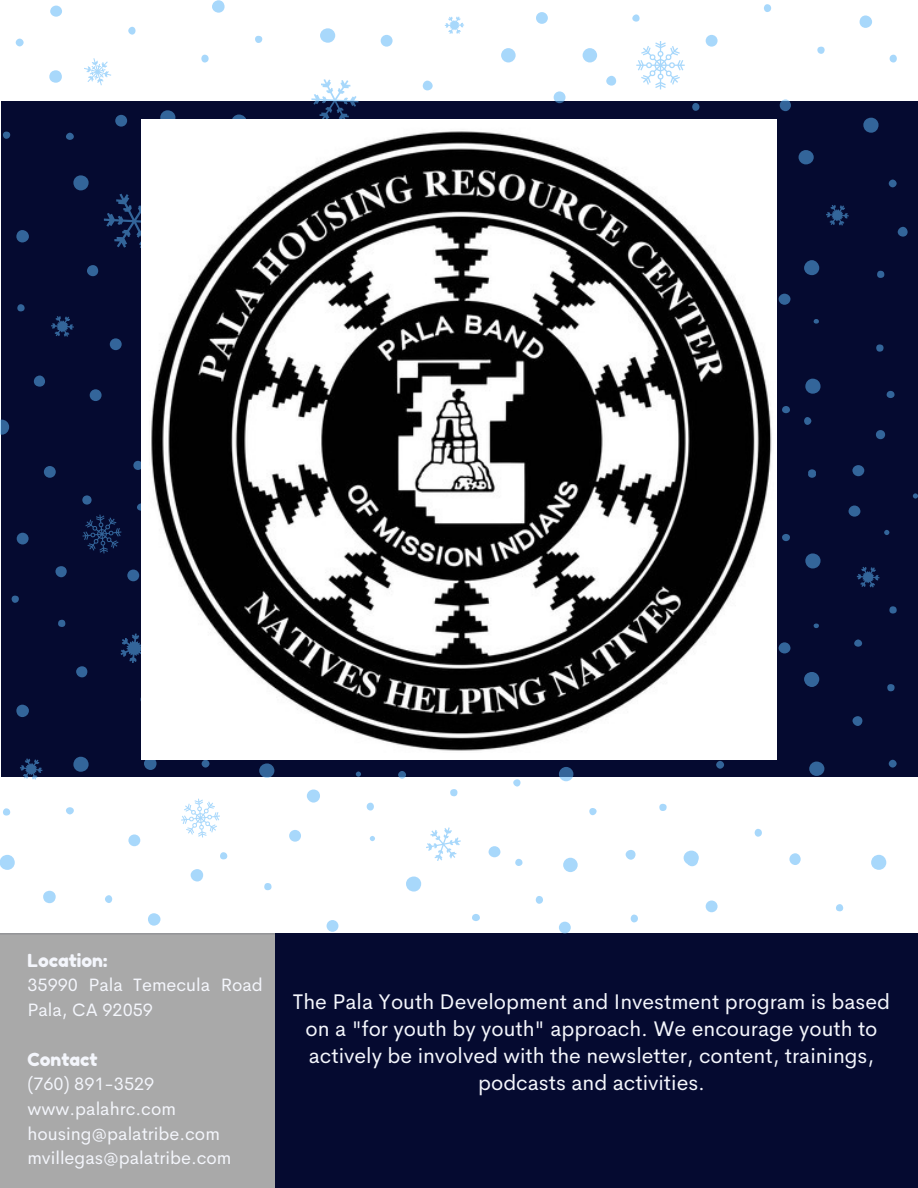
<style>
.page{position:relative;width:918px;height:1188px;background:#fff}
.page>*{position:absolute;margin:0;border:0;box-sizing:border-box;transform-origin:0 0}
.t1{font:21.3px/27px "Cerebri Sans";color:#f4f6fc;text-align:center}
.t2{font:18px/24.8px "Cerebri Sans";color:#f4f6fc}
.t3{font:18px "Fredoka One";color:#f4f6fc}
</style>
<div class="page">
<div style="left:0;top:934px;width:918px;height:254px;background:#050a30"></div>
<div style="left:1px;top:101px;width:917px;height:676px;background:#050a30"></div>
<svg style="left:202px;top:760px;width:8px;height:8px"></svg>
<svg style="left:513px;top:779px;width:8px;height:8px"></svg>
<svg style="left:144px;top:758px;width:13px;height:12px"></svg>
<svg style="left:191px;top:869px;width:12px;height:13px"></svg>
<div style="left:76px;top:666px;width:11px;height:11px;background:#33659a;border-radius:50%"></div>
<div style="left:450px;top:789px;width:7px;height:7px;background:#a8d8fb;border-radius:50%"></div>
<div style="left:66px;top:133px;width:8px;height:7px;background:#33659a;border-radius:50%"></div>
<svg style="left:43px;top:891px;width:13px;height:12px"></svg>
<svg style="left:137px;top:503px;width:8px;height:8px"></svg>
<svg style="left:115px;top:115px;width:12px;height:12px"></svg>
<div style="left:17px;top:533px;width:12px;height:11px;background:#33659a;border-radius:50%"></div>
<svg style="left:110px;top:338px;width:12px;height:12px"></svg>
<svg style="left:133px;top:461px;width:10px;height:9px"></svg>
<div style="left:259px;top:763px;width:15px;height:15px;background:#33659a;border-radius:50%"></div>
<div style="left:232px;top:115px;width:15px;height:15px;background:#33659a;border-radius:50%"></div>
<div style="left:367px;top:803px;width:7px;height:8px;background:#a8d8fb;border-radius:50%"></div>
<svg style="left:632px;top:14px;width:8px;height:8px"></svg>
<svg style="left:148px;top:913px;width:12px;height:13px"></svg>
<svg style="left:16px;top:705px;width:13px;height:12px"></svg>
<svg style="left:90px;top:389px;width:12px;height:12px"></svg>
<div style="left:0;top:855px;width:15px;height:15px;background:#a8d8fb;border-radius:50%"></div>
<div style="left:307px;top:790px;width:13px;height:13px;background:#a8d8fb;border-radius:50%"></div>
<svg style="left:55px;top:566px;width:12px;height:11px"></svg>
<div style="left:406px;top:877px;width:15px;height:15px;background:#a8d8fb;border-radius:50%"></div>
<svg style="left:17px;top:304px;width:8px;height:7px"></svg>
<svg style="left:554px;top:91px;width:12px;height:12px"></svg>
<svg style="left:73px;top:175px;width:16px;height:15px"></svg>
<svg style="left:128px;top:27px;width:8px;height:8px"></svg>
<svg style="left:289px;top:830px;width:12px;height:12px"></svg>
<div style="left:536px;top:896px;width:7px;height:8px;background:#a8d8fb;border-radius:50%"></div>
<div style="left:3px;top:808px;width:7px;height:8px;background:#a8d8fb;border-radius:50%"></div>
<div style="left:220px;top:852px;width:7px;height:7px;background:#a8d8fb;border-radius:50%"></div>
<div style="left:201px;top:55px;width:8px;height:8px;background:#a8d8fb;border-radius:50%"></div>
<div style="left:16px;top:39px;width:8px;height:7px;background:#a8d8fb;border-radius:50%"></div>
<svg style="left:212px;top:0;width:13px;height:13px"></svg>
<div style="left:87px;top:265px;width:11px;height:11px;background:#33659a;border-radius:50%"></div>
<div style="left:58px;top:620px;width:7px;height:7px;background:#33659a;border-radius:50%"></div>
<div style="left:66px;top:807px;width:8px;height:7px;background:#a8d8fb;border-radius:50%"></div>
<svg style="left:49px;top:70px;width:13px;height:13px"></svg>
<div style="left:501px;top:48px;width:15px;height:14px;background:#a8d8fb;border-radius:50%"></div>
<svg style="left:356px;top:772px;width:5px;height:5px"></svg>
<svg style="left:381px;top:35px;width:12px;height:12px"></svg>
<svg style="left:128px;top:834px;width:12px;height:12px"></svg>
<div style="left:141px;top:694px;width:11px;height:11px;background:#fff;border-radius:50%"></div>
<svg style="left:44px;top:466px;width:12px;height:12px"></svg>
<div style="left:327px;top:920px;width:11px;height:12px;background:#a8d8fb;border-radius:50%"></div>
<div style="left:489px;top:846px;width:11px;height:11px;background:#a8d8fb;border-radius:50%"></div>
<svg style="left:82px;top:495px;width:10px;height:10px"></svg>
<div style="left:320px;top:28px;width:15px;height:15px;background:#a8d8fb;border-radius:50%"></div>
<div style="left:16px;top:230px;width:13px;height:12px;background:#33659a;border-radius:50%"></div>
<div style="left:423px;top:81px;width:10px;height:9px;background:#a8d8fb;border-radius:50%"></div>
<div style="left:127px;top:570px;width:12px;height:11px;background:#33659a;border-radius:50%"></div>
<svg style="left:0;top:420px;width:9px;height:15px"></svg>
<div style="left:34px;top:376px;width:11px;height:11px;background:#33659a;border-radius:50%"></div>
<div style="left:264px;top:883px;width:8px;height:7px;background:#a8d8fb;border-radius:50%"></div>
<div style="left:12px;top:596px;width:7px;height:7px;background:#33659a;border-radius:50%"></div>
<svg style="left:73px;top:757px;width:16px;height:15px"></svg>
<svg style="left:398px;top:771px;width:8px;height:8px"></svg>
<div style="left:472px;top:914px;width:8px;height:7px;background:#a8d8fb;border-radius:50%"></div>
<svg style="left:515px;top:859px;width:8px;height:7px"></svg>
<div style="left:105px;top:895px;width:7px;height:8px;background:#a8d8fb;border-radius:50%"></div>
<svg style="left:370px;top:836px;width:5px;height:5px"></svg>
<div style="left:50px;top:6px;width:12px;height:11px;background:#a8d8fb;border-radius:50%"></div>
<div style="left:160px;top:110px;width:15px;height:15px;background:#33659a;border-radius:50%"></div>
<div style="left:3px;top:132px;width:7px;height:7px;background:#33659a;border-radius:50%"></div>
<div style="left:255px;top:36px;width:7px;height:7px;background:#a8d8fb;border-radius:50%"></div>
<svg style="left:626px;top:850px;width:10px;height:10px"></svg>
<div style="left:853px;top:716px;width:9px;height:10px;background:#33659a;border-radius:50%"></div>
<div style="left:804px;top:260px;width:15px;height:15px;background:#33659a;border-radius:50%"></div>
<svg style="left:805px;top:553px;width:16px;height:16px"></svg>
<div style="left:804px;top:417px;width:7px;height:8px;background:#33659a;border-radius:50%"></div>
<svg style="left:536px;top:12px;width:12px;height:12px"></svg>
<svg style="left:780px;top:99px;width:11px;height:12px"></svg>
<div style="left:852px;top:465px;width:12px;height:11px;background:#33659a;border-radius:50%"></div>
<div style="left:836px;top:904px;width:7px;height:7px;background:#a8d8fb;border-radius:50%"></div>
<div style="left:890px;top:55px;width:7px;height:8px;background:#a8d8fb;border-radius:50%"></div>
<div style="left:889px;top:180px;width:8px;height:7px;background:#33659a;border-radius:50%"></div>
<svg style="left:884px;top:530px;width:5px;height:5px"></svg>
<svg style="left:814px;top:624px;width:5px;height:4px"></svg>
<svg style="left:876px;top:344px;width:8px;height:8px"></svg>
<div style="left:782px;top:534px;width:8px;height:7px;background:#33659a;border-radius:50%"></div>
<div style="left:887px;top:684px;width:8px;height:7px;background:#33659a;border-radius:50%"></div>
<div style="left:659px;top:804px;width:8px;height:7px;background:#a8d8fb;border-radius:50%"></div>
<svg style="left:808px;top:469px;width:8px;height:9px"></svg>
<div style="left:764px;top:4px;width:7px;height:8px;background:#a8d8fb;border-radius:50%"></div>
<div style="left:563px;top:858px;width:15px;height:14px;background:#a8d8fb;border-radius:50%"></div>
<svg style="left:559px;top:767px;width:14px;height:14px"></svg>
<svg style="left:854px;top:639px;width:8px;height:8px"></svg>
<div style="left:706px;top:901px;width:12px;height:11px;background:#a8d8fb;border-radius:50%"></div>
<div style="left:779px;top:294px;width:11px;height:11px;background:#33659a;border-radius:50%"></div>
<div style="left:809px;top:762px;width:15px;height:14px;background:#33659a;border-radius:50%"></div>
<svg style="left:863px;top:118px;width:16px;height:15px"></svg>
<div style="left:589px;top:808px;width:8px;height:7px;background:#a8d8fb;border-radius:50%"></div>
<svg style="left:606px;top:76px;width:10px;height:10px"></svg>
<svg style="left:898px;top:227px;width:10px;height:10px"></svg>
<div style="left:804px;top:672px;width:15px;height:15px;background:#33659a;border-radius:50%"></div>
<svg style="left:805px;top:379px;width:16px;height:15px"></svg>
<svg style="left:684px;top:851px;width:15px;height:15px"></svg>
<div style="left:559px;top:922px;width:12px;height:11px;background:#a8d8fb;border-radius:50%"></div>
<svg style="left:716px;top:761px;width:8px;height:8px"></svg>
<svg style="left:887px;top:391px;width:8px;height:7px"></svg>
<svg style="left:789px;top:853px;width:12px;height:12px"></svg>
<div style="left:849px;top:506px;width:11px;height:11px;background:#33659a;border-radius:50%"></div>
<svg style="left:817px;top:47px;width:8px;height:7px"></svg>
<svg style="left:889px;top:760px;width:8px;height:8px"></svg>
<svg style="left:860px;top:15px;width:12px;height:13px"></svg>
<svg style="left:913px;top:493px;width:5px;height:6px"></svg>
<svg style="left:814px;top:319px;width:5px;height:5px"></svg>
<svg style="left:889px;top:606px;width:8px;height:8px"></svg>
<div style="left:782px;top:406px;width:8px;height:7px;background:#33659a;border-radius:50%"></div>
<div style="left:877px;top:271px;width:7px;height:7px;background:#33659a;border-radius:50%"></div>
<div style="left:755px;top:829px;width:7px;height:8px;background:#a8d8fb;border-radius:50%"></div>
<div style="left:631px;top:915px;width:7px;height:7px;background:#a8d8fb;border-radius:50%"></div>
<div style="left:583px;top:48px;width:14px;height:14px;background:#a8d8fb;border-radius:50%"></div>
<svg style="left:706px;top:35px;width:12px;height:12px"></svg>
<div style="left:779px;top:642px;width:11px;height:11px;background:#33659a;border-radius:50%"></div>
<div style="left:876px;top:430px;width:9px;height:9px;background:#33659a;border-radius:50%"></div>
<div style="left:799px;top:150px;width:15px;height:14px;background:#33659a;border-radius:50%"></div>
<div style="left:871px;top:855px;width:15px;height:15px;background:#a8d8fb;border-radius:50%"></div>
<div style="left:692px;top:103px;width:7px;height:8px;background:#33659a;border-radius:50%"></div>
<svg style="left:84px;top:58px;width:27px;height:27px"></svg>
<svg style="left:311px;top:79px;width:47px;height:40px"></svg>
<svg style="left:104px;top:194px;width:38px;height:55px"></svg>
<svg style="left:426px;top:827px;width:35px;height:34px"></svg>
<svg style="left:445px;top:17px;width:19px;height:17px"></svg>
<svg style="left:826px;top:205px;width:23px;height:21px"></svg>
<svg style="left:857px;top:567px;width:22px;height:20px"></svg>
<svg style="left:51px;top:316px;width:23px;height:21px"></svg>
<svg style="left:20px;top:758px;width:22px;height:22px"></svg>
<svg style="left:121px;top:634px;width:21px;height:29px"></svg>
<svg style="left:636px;top:41px;width:49px;height:48px"></svg>
<svg style="left:181px;top:799px;width:39px;height:38px"></svg>
<svg style="left:83px;top:515px;width:38px;height:38px"></svg>
<img style="left:142px;top:119px;width:634px;height:641px">
<div style="left:0;top:934px;width:274px;height:254px;background:#a9a9a9"></div>
<p class="t3" style="left:27px;top:950px;width:82px">Location:</p>
<p class="t2" style="left:27px;top:972px;width:237px">35990 Pala Temecula Road<br>Pala, CA 92059</p>
<p class="t3" style="left:27px;top:1049px;width:72px">Contact</p>
<p class="t2" style="left:27px;top:1071px;width:206px">(760) 891-3529 www.palahrc.com housing@palatribe.com mvillegas@palatribe.com</p>
<p class="t1" style="left:293px;top:988px;width:599px">The Pala Youth Development and Investment program is based on a "for youth by youth" approach. We encourage youth to actively be involved with the newsletter, content, trainings, podcasts and activities.</p>
</div>
